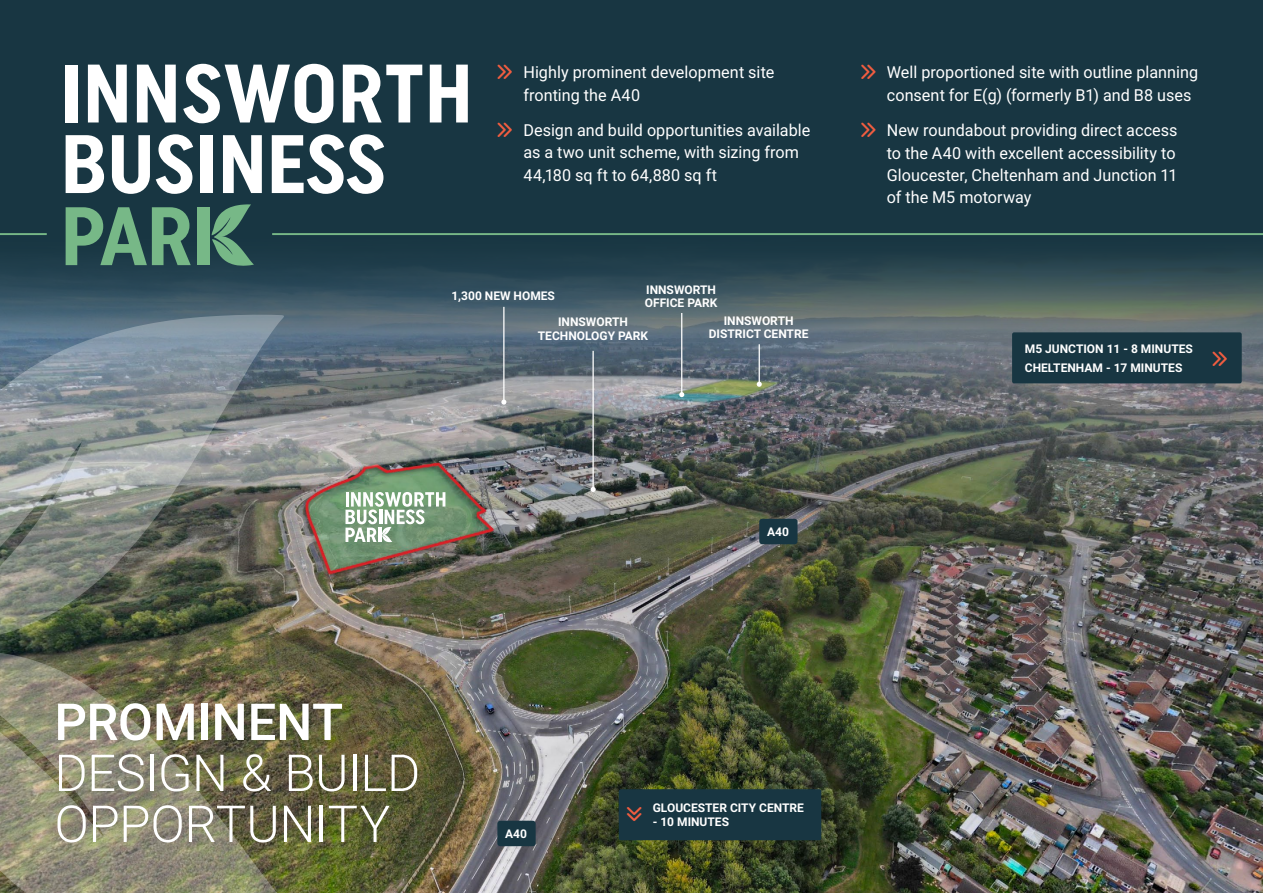
<style>
.page{position:relative;width:1263px;height:893px;background:#183642}
.page>*{position:absolute;margin:0;border:0;box-sizing:border-box;transform-origin:0 0}
.t1{font:300 51px/51px "Roboto";letter-spacing:-.01em;color:#fff}
.t2{font:500 51px "Roboto";letter-spacing:-.005em;color:#fff}
.t3{font:16.5px/22.5px "Roboto";letter-spacing:.005em;color:#fff}
.t4{font:700 12px/13.5px "Roboto";color:#fff;text-align:center}
.s1{color:#f15d40}
</style>
<div class="page">
<img style="left:0;top:227px;width:1263px;height:666px">
<hr style="left:759px;top:344px;width:1px;height:40px;background:#fff">
<svg style="left:757px;top:382px;width:5px;height:5px"></svg>
<hr style="left:681px;top:313px;width:1px;height:82px;background:#fff">
<svg style="left:679px;top:392px;width:5px;height:5px"></svg>
<hr style="left:503px;top:307px;width:1px;height:95px;background:#fff">
<svg style="left:501px;top:400px;width:5px;height:5px"></svg>
<hr style="left:592px;top:351px;width:2px;height:138px;background:#fff">
<svg style="left:591px;top:487px;width:5px;height:5px"></svg>
<svg style="left:66px;top:207px;width:125px;height:58px"></svg>
<div style="left:198px;top:207px;width:12px;height:58px;background:#77b887"></div>
<svg style="left:212px;top:204px;width:42px;height:62px"></svg>
<svg style="left:66px;top:135px;width:38px;height:58px"></svg>
<svg style="left:112px;top:135px;width:38px;height:59px"></svg>
<svg style="left:156px;top:134px;width:37px;height:60px"></svg>
<div style="left:201px;top:135px;width:12px;height:58px;background:#fff"></div>
<svg style="left:223px;top:135px;width:39px;height:58px"></svg>
<svg style="left:272px;top:134px;width:112px;height:60px"></svg>
<div style="left:66px;top:65px;width:12px;height:57px;background:#fff"></div>
<svg style="left:88px;top:65px;width:39px;height:57px"></svg>
<svg style="left:137px;top:65px;width:39px;height:57px"></svg>
<svg style="left:183px;top:64px;width:150px;height:59px"></svg>
<svg style="left:343px;top:65px;width:79px;height:57px"></svg>
<svg style="left:430px;top:65px;width:38px;height:57px"></svg>
<svg style="left:345px;top:492px;width:100px;height:50px;background:#a5bda6"></svg>
<hr style="left:0;top:233px;width:47px;height:2px;background:#77b887">
<img style="left:0;top:649px;width:313px;height:244px">
<img style="left:0;top:314px;width:285px;height:328px">
<div style="left:1012px;top:332px;width:230px;height:51px;background:#183642;border-radius:2px"></div>
<div style="left:619px;top:789px;width:202px;height:51px;background:#183642;border-radius:2px"></div>
<hr style="left:272px;top:233px;width:991px;height:2px;background:#77b887">
<div style="left:759px;top:519px;width:38px;height:25px;background:#183642;border-radius:3px"></div>
<div style="left:497px;top:821px;width:39px;height:25px;background:#183642;border-radius:3px"></div>
<p class="t3" style="left:523px;top:60px;width:252px;text-indent:-26px"><span class="s1">★★</span> Highly prominent development site fronting the A40</p>
<p class="t3" style="left:523px;top:118px;width:288px;text-indent:-26px"><span class="s1">★★</span> Design and build opportunities available as a two unit scheme, with sizing from<br>44,180 sq ft to 64,880 sq ft</p>
<p class="t4" style="left:645px;top:282px;width:74px;text-align:left">INNSWORTH<br>OFFICE PARK</p>
<p class="t4" style="left:451px;top:289px;width:105px">1,300 NEW HOMES</p>
<p class="t4" style="left:538px;top:315px;width:112px">INNSWORTH<br>TECHNOLOGY PARK</p>
<p class="t4" style="left:709px;top:313px;width:101px">INNSWORTH<br>DISTRICT CENTRE</p>
<p class="t3" style="left:887px;top:60px;width:313px;text-indent:-26px"><span class="s1">★★</span> Well proportioned site with outline planning consent for E(g) (formerly B1) and B8 uses</p>
<p class="t3" style="left:887px;top:118px;width:292px;text-align:justify;text-indent:-26px"><span class="s1">★★</span> New roundabout providing direct access to the A40 with excellent accessibility to Gloucester, Cheltenham and Junction 11 of the M5 motorway</p>
<p class="t4" style="left:1025px;top:339px;width:170px;line-height:18.5px;text-align:left">M5 JUNCTION 11 - 8 MINUTES<br>CHELTENHAM - 17 MINUTES</p>
<p class="t4" style="left:767px;top:525px;width:23px">A40</p>
<h1 class="t2" style="left:54px;top:686px;width:290px">PROMINENT</h1>
<h1 class="t1" style="left:54px;top:745px;width:367px">DESIGN &amp; BUILD<br>OPPORTUNITY</h1>
<p class="t4" style="left:505px;top:826px;width:23px">A40</p>
<p class="t4" style="left:653px;top:801px;width:153px">GLOUCESTER CITY CENTRE</p>
<p class="t4" style="left:653px;top:815px;width:78px">- 10 MINUTES</p>
</div>
